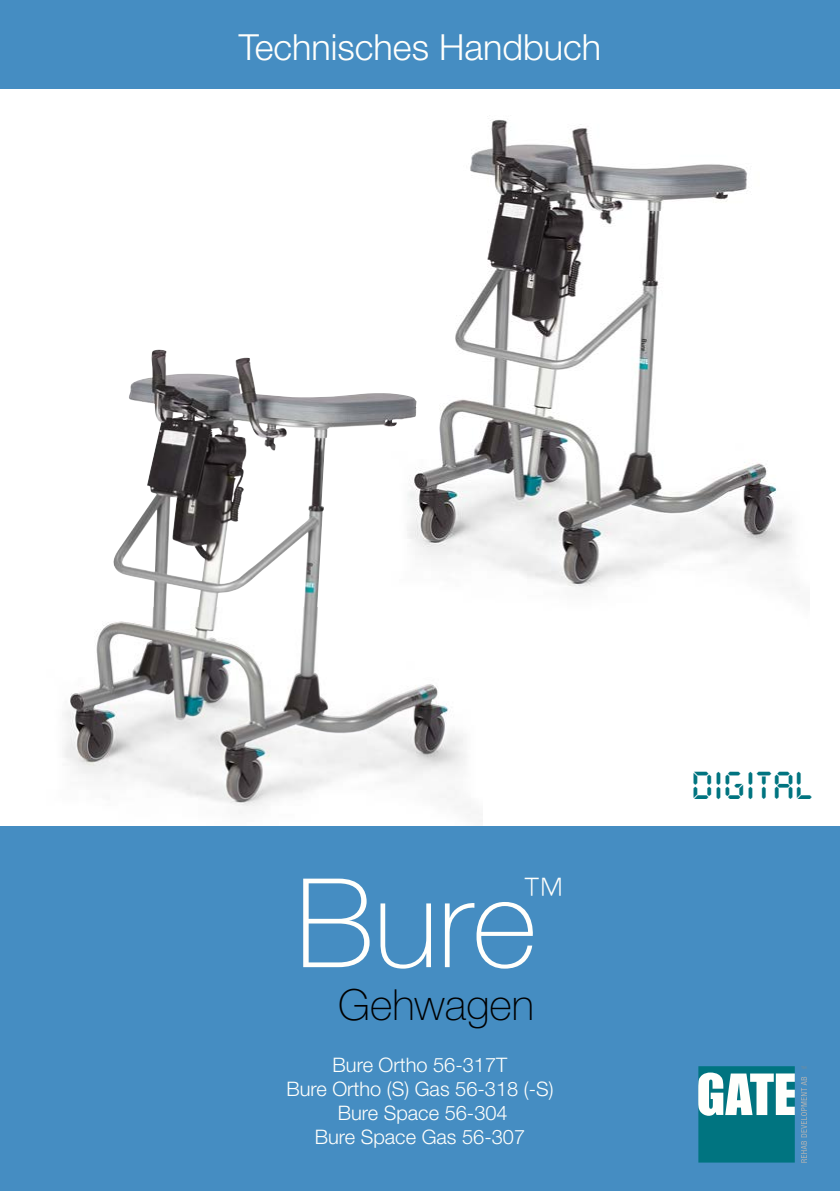
<style>
.page{position:relative;width:840px;height:1191px;background:#fff}
.page>*{position:absolute;margin:0;border:0;box-sizing:border-box;transform-origin:0 0}
.t1{font:100 124px "Helvetica Neue";color:#fffffc}
.t2{font:45.2px "Digital ICG";color:#007480}
.t3{font:100 43.8px "Helvetica Neue";color:#fffffc}
.t4{font:100 43px "Helvetica Neue";color:#000}
.t5{font:300 36px "Helvetica Neue";color:#fffffc}
.t6{font:300 20px/24px "Helvetica Neue";color:#fffffc;text-align:center}
</style>
<div class="page">
<img style="left:391px;top:120px;width:404px;height:468px">
<img style="left:64px;top:608px;width:402px;height:198px">
<img style="left:70px;top:351px;width:195px;height:450px">
<div style="left:0;top:826px;width:839px;height:365px;background:#458dc2"></div>
<div style="left:0;top:0;width:839px;height:89px;background:#458dc2"></div>
<svg style="left:698px;top:1066px;width:109px;height:96px;background:#509da9"></svg>
<h3 class="t5" style="left:238px;top:25px;width:364px">Technisches Handbuch</h3>
<h3 class="t3" style="left:521px;top:868px;width:45px">™</h3>
<h1 class="t1" style="left:295px;top:852px;width:243px">Bure</h1>
<h3 class="t4" style="left:338px;top:979px;width:197px">Gehwagen</h3>
<p class="t6" style="left:286px;top:1052px;width:268px">Bure Ortho 56-317T<br>Bure Ortho (S) Gas 56-318 (-S)<br>Bure Space 56-304<br>Bure Space Gas 56-307</p>
<h2 class="t2" style="left:691px;top:751px;width:123px">digital</h2>
</div>
